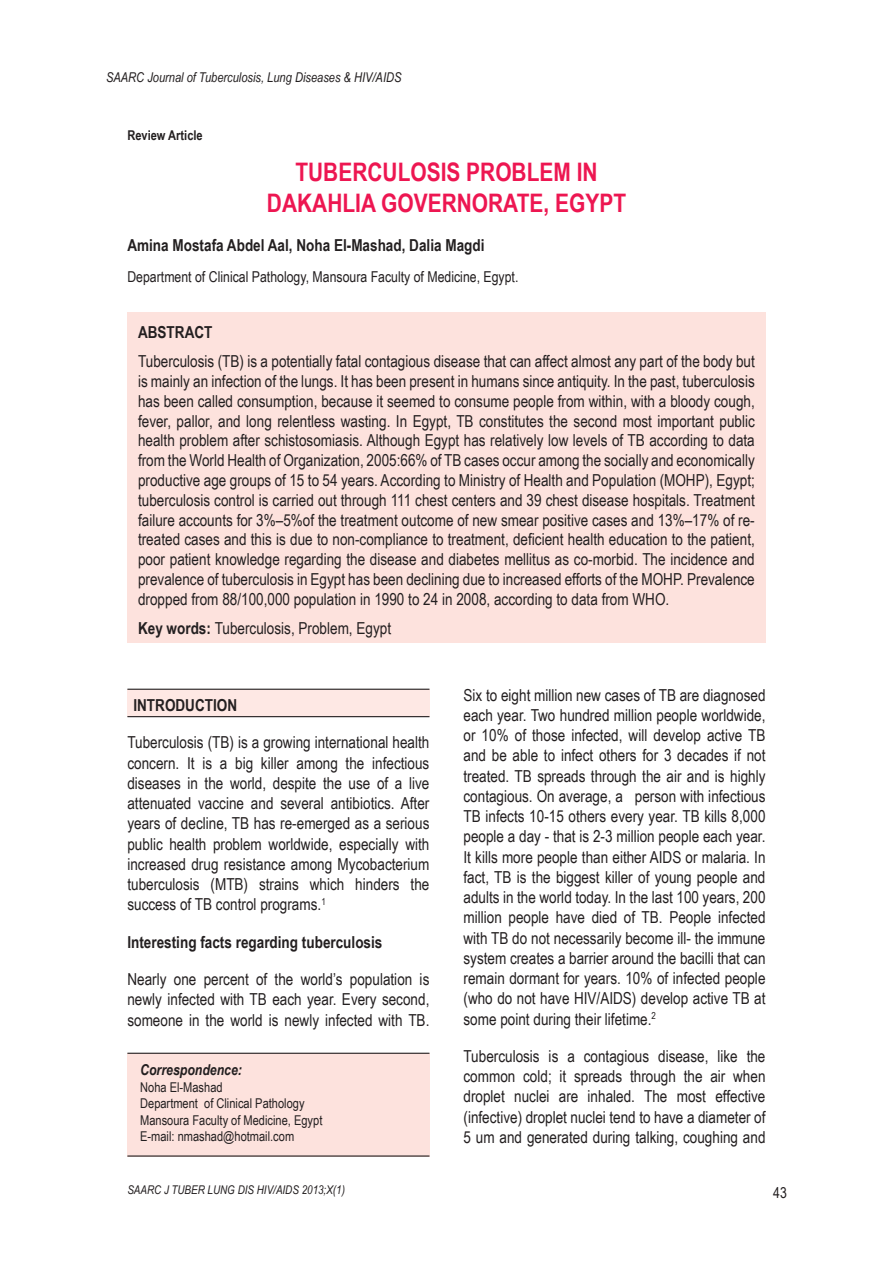
<style>
.page{position:relative;width:893px;height:1263px;background:#fff}
.page>*{position:absolute;margin:0;border:0;box-sizing:border-box;transform-origin:0 0}
.t1{font:700 25.5px/30.6px "Arial Narrow";color:#ed1651;text-align:center}
.t2{font:16.5px/20.2px "Arial Narrow";color:#231f20;text-align:justify}
.t3{font:700 16.5px "Arial Narrow";color:#231f20}
.t4{font:15px "Arial Narrow";color:#231f20}
.t5{font:italic 700 15px "Arial Narrow";color:#231f20}
.t6{font:13.5px/16.5px "Arial Narrow";color:#231f20}
.t7{font:italic 13.5px "Arial Narrow";color:#231f20}
.t8{font:700 13.5px "Arial Narrow";color:#231f20}
.t9{font:italic 12px "Arial Narrow";color:#231f20}
.s1{font-weight:700}
</style>
<div class="page">
<div style="left:127px;top:1053px;width:302px;height:104px;background:#fde2dd"></div>
<div style="left:127px;top:312px;width:638px;height:331px;background:#fde2dd"></div>
<div style="left:127px;top:689px;width:302px;height:28px;background:#fee8e4"></div>
<hr style="left:127px;top:689px;width:302px;height:1px;background:#231f20">
<hr style="left:127px;top:716px;width:302px;height:1px;background:#231f20">
<hr style="left:127px;top:1053px;width:302px;height:1px;background:#231f20">
<hr style="left:127px;top:1155px;width:302px;height:2px;background:#231f20">
<p class="t7" style="left:106px;top:69px;width:297px">SAARC Journal of Tuberculosis, Lung Diseases &amp; HIV/AIDS</p>
<p class="t8" style="left:127px;top:128px;width:77px">Review Article</p>
<h1 class="t1" style="left:267px;top:157px;width:361px">TUBERCULOSIS PROBLEM IN<br>DAKAHLIA GOVERNORATE, EGYPT</h1>
<p class="t3" style="left:127px;top:236px;width:358px">Amina Mostafa Abdel Aal, Noha El-Mashad, Dalia Magdi</p>
<p class="t4" style="left:127px;top:268px;width:392px">Department of Clinical Pathology, Mansoura Faculty of Medicine, Egypt.</p>
<p class="t3" style="left:138px;top:323px;width:76px">ABSTRACT</p>
<p class="t2" style="left:138px;top:351px;width:618px;line-height:19.8px">Tuberculosis (TB) is a potentially fatal contagious disease that can affect almost any part of the body but is mainly an infection of the lungs. It has been present in humans since antiquity. In the past, tuberculosis has been called consumption, because it seemed to consume people from within, with a bloody cough, fever, pallor, and long relentless wasting. In Egypt, TB constitutes the second most important public health problem after schistosomiasis. Although Egypt has relatively low levels of TB according to data from the World Health of Organization, 2005:66% of TB cases occur among the socially and economically productive age groups of 15 to 54 years. According to Ministry of Health and Population (MOHP), Egypt; tuberculosis control is carried out through 111 chest centers and 39 chest disease hospitals. Treatment failure accounts for 3%–5%of the treatment outcome of new smear positive cases and 13%–17% of re&shy;treated cases and this is due to non-compliance to treatment, deficient health education to the patient, poor patient knowledge regarding the disease and diabetes mellitus as co-morbid. The incidence and prevalence of tuberculosis in Egypt has been declining due to increased efforts of the MOHP. Prevalence dropped from 88/100,000 population in 1990 to 24 in 2008, according to data from WHO.</p>
<p class="t2" style="left:138px;top:618px;width:254px"><span class="s1">Key words:</span> Tuberculosis, Problem, Egypt</p>
<p class="t3" style="left:133px;top:695px;width:105px">INTRODUCTION</p>
<p class="t2" style="left:127px;top:732px;width:303px">Tuberculosis (TB) is a growing international health concern. It is a big killer among the infectious diseases in the world, despite the use of a live attenuated vaccine and several antibiotics. After years of decline, TB has re-emerged as a serious public health problem worldwide, especially with increased drug resistance among Mycobacterium tuberculosis (MTB) strains which hinders the success of TB control programs.<sup>1</sup></p>
<p class="t3" style="left:127px;top:932px;width:256px">Interesting facts regarding tuberculosis</p>
<p class="t2" style="left:127px;top:969px;width:303px">Nearly one percent of the world’s population is newly infected with TB each year. Every second, someone in the world is newly infected with TB.</p>
<p class="t5" style="left:140px;top:1061px;width:103px">Correspondence:</p>
<p class="t6" style="left:140px;top:1078px;width:184px">Noha El-Mashad<br>Department of Clinical Pathology<br>Mansoura Faculty of Medicine, Egypt<br>E-mail: nmashad@hotmail.com</p>
<p class="t9" style="left:127px;top:1183px;width:219px">SAARC J TUBER LUNG DIS HIV/AIDS 2013;X(1)</p>
<p class="t2" style="left:463px;top:685px;width:303px">Six to eight million new cases of TB are diagnosed each year. Two hundred million people worldwide, or 10% of those infected, will develop active TB and be able to infect others for 3 decades if not treated. TB spreads through the air and is highly contagious. On average, a person with infectious TB infects 10-15 others every year. TB kills 8,000 people a day - that is 2-3 million people each year.<br>It kills more people than either AIDS or malaria. In fact, TB is the biggest killer of young people and adults in the world today. In the last 100 years, 200 million people have died of TB. People infected with TB do not necessarily become ill- the immune system creates a barrier around the bacilli that can remain dormant for years. 10% of infected people (who do not have HIV/AIDS) develop active TB at some point during their lifetime.<sup>2</sup></p>
<p class="t2" style="left:463px;top:1046px;width:303px">Tuberculosis is a contagious disease, like the common cold; it spreads through the air when droplet nuclei are inhaled. The most effective (infective) droplet nuclei tend to have a diameter of 5 um and generated during talking, coughing and</p>
<p class="t4" style="left:773px;top:1184px;width:15px">43</p>
</div>
